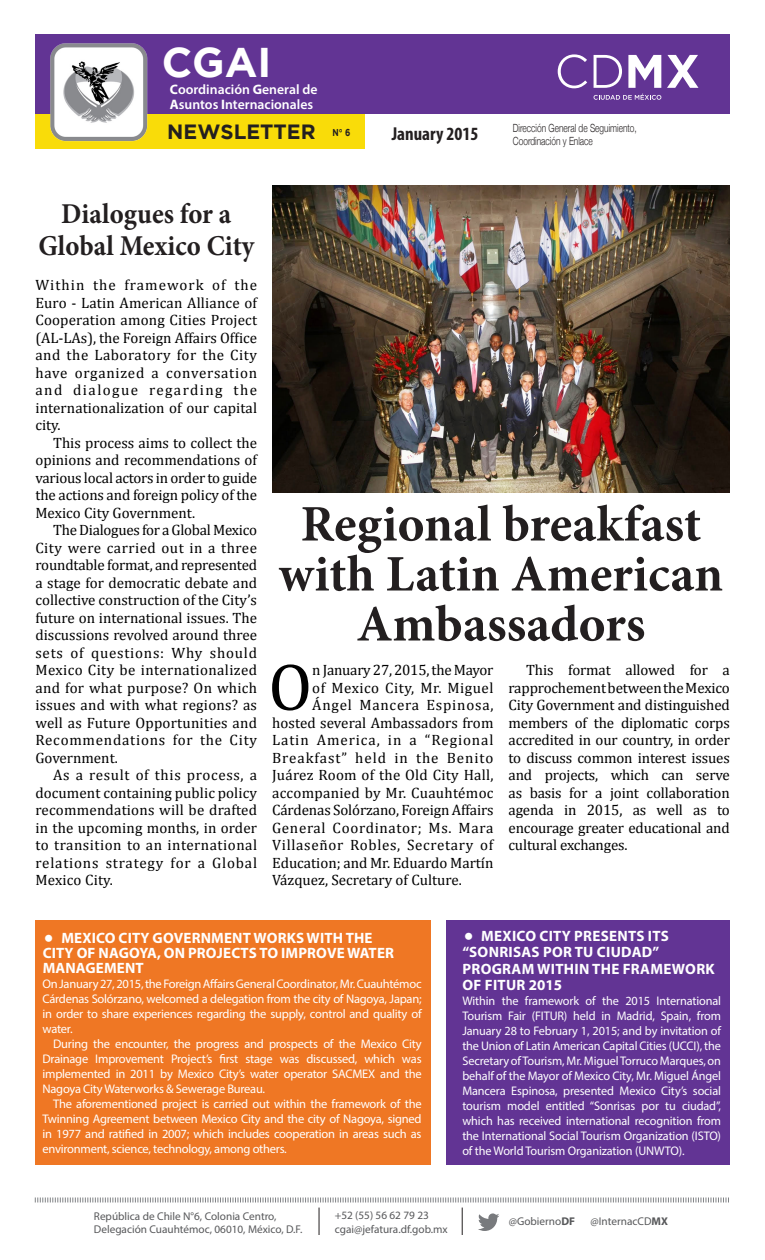
<style>
.page{position:relative;width:765px;height:1260px;background:#fff}
.page>*{position:absolute;margin:0;border:0;box-sizing:border-box;transform-origin:0 0}
.t1{font:67.5px "Cambria";color:#000}
.t2{font:700 51.25px/50px "Minion Pro";color:#231f20;text-align:center}
.t3{font:700 41.5px "Gotham";color:#fff}
.t4{font:700 28.75px/31.2px "Minion Pro";letter-spacing:.005em;color:#231f20;text-align:center;scale:.93 1}
.t5{font:700 20.62px "Gotham";color:#231f20}
.t6{font:700 condensed 18.75px "Myriad Pro";color:#231f20}
.t7{font:15px/17.5px "Cambria";letter-spacing:.005em;color:#000;text-align:justify}
.t8{font:700 15px/16.2px "Myriad Pro";letter-spacing:.01em;color:#fff}
.t9{font:15px "Cambria";letter-spacing:.045em;color:#000}
.t10{font:15px "Cambria";letter-spacing:.06em;color:#000}
.t11{font:15px "Cambria";letter-spacing:-.02em;color:#000}
.t12{font:15px "Cambria";letter-spacing:.035em;color:#000}
.t13{font:15px "Cambria";letter-spacing:.05em;color:#000}
.t14{font:600 13.75px "Myriad Pro";color:#fff}
.t15{font:12.5px/15px "Myriad Pro";letter-spacing:-.02em;color:#fff;text-align:justify}
.t16{font:11.25px "Myriad Pro";color:#57585a}
.t17{font:300 11.25px/13.5px "Helvetica Neue";color:#231f20;scale:.74 1}
.t18{font:700 10px "Gotham";color:#231f20;scale:.8 1}
.s1{font-weight:700}
</style>
<div class="page">
<svg style="left:34px;top:1197px;width:695px;height:38px"></svg>
<img style="left:272px;top:185px;width:458px;height:308px">
<div style="left:446px;top:920px;width:284px;height:245px;background:#623494"></div>
<div style="left:35px;top:920px;width:396px;height:245px;background:#ef7724"></div>
<div style="left:35px;top:114px;width:330px;height:35px;background:#f9dc09"></div>
<div style="left:35px;top:34px;width:695px;height:80px;background:#623494"></div>
<img style="left:50px;top:43px;width:98px;height:98px">
<svg style="left:594px;top:94px;width:67px;height:6px"></svg>
<svg style="left:558px;top:54px;width:29px;height:34px"></svg>
<svg style="left:594px;top:55px;width:28px;height:33px"></svg>
<svg style="left:628px;top:55px;width:33px;height:33px"></svg>
<svg style="left:667px;top:55px;width:32px;height:33px"></svg>
<p class="t3" style="left:162px;top:38px;width:111px">CGAI</p>
<p class="t14" style="left:170px;top:80px;width:149px"><span class="s1">C</span>oordinación <span class="s1">G</span>eneral de</p>
<p class="t14" style="left:170px;top:95px;width:145px"><span class="s1">A</span>suntos <span class="s1">I</span>nternacionales</p>
<p class="t5" style="left:167px;top:119px;width:150px">NEWSLETTER</p>
<p class="t18" style="left:333px;top:127px;width:24px">N° 6</p>
<p class="t6" style="left:392px;top:122px;width:88px">January 2015</p>
<p class="t17" style="left:513px;top:121px;width:169px">Dirección General de Seguimiento,<br>Coordinación y Enlace</p>
<p class="t4" style="left:38px;top:198px;width:233px">Dialogues for a<br>Global Mexico City</p>
<p class="t7" style="left:35px;top:276px;width:223px">Within the framework of the Euro - Latin American Alliance of Cooperation among Cities Project (AL-LAs), the Foreign Affairs Office and the Laboratory for the City have organized a conversation and dialogue regarding the internationalization of our capital city.</p>
<p class="t7" style="left:35px;top:434px;width:223px;text-indent:18px">This process aims to collect the opinions and recommendations of various local actors in order to guide the actions and foreign policy of the Mexico City Government.</p>
<p class="t7" style="left:35px;top:521px;width:223px;text-indent:18px">The Dialogues for a Global Mexico City were carried out in a three roundtable format, and represented a stage for democratic debate and collective construction of the City’s future on international issues. The discussions revolved around three sets of questions: Why should Mexico City be internationalized and for what purpose? On which issues and with what regions? as well as Future Opportunities and Recommendations for the City Government.</p>
<p class="t7" style="left:35px;top:766px;width:223px;text-indent:18px">As a result of this process, a document containing public policy recommendations will be drafted in the upcoming months, in order to transition to an international relations strategy for a Global Mexico City.</p>
<p class="t2" style="left:279px;top:499px;width:446px">Regional breakfast with Latin American<br>Ambassadors</p>
<p class="t1" style="left:268px;top:647px;width:46px">O</p>
<p class="t11" style="left:312px;top:661px;width:183px">n January 27, 2015, the Mayor</p>
<p class="t12" style="left:312px;top:679px;width:183px">of Mexico City, Mr. Miguel</p>
<p class="t13" style="left:312px;top:696px;width:183px">Ángel Mancera Espinosa,</p>
<p class="t7" style="left:272px;top:714px;width:223px">hosted several Ambassadors from</p>
<p class="t10" style="left:272px;top:731px;width:223px">Latin America, in a “Regional</p>
<p class="t10" style="left:272px;top:749px;width:223px">Breakfast” held in the Benito</p>
<p class="t7" style="left:272px;top:766px;width:223px">Juárez Room of the Old City Hall,</p>
<p class="t7" style="left:272px;top:784px;width:223px">accompanied by Mr. Cuauhtémoc</p>
<p class="t7" style="left:272px;top:801px;width:223px">Cárdenas Solórzano, Foreign Affairs</p>
<p class="t9" style="left:272px;top:819px;width:223px">General Coordinator; Ms. Mara</p>
<p class="t9" style="left:272px;top:836px;width:223px">Villaseñor Robles, Secretary of</p>
<p class="t7" style="left:272px;top:854px;width:223px">Education; and Mr. Eduardo Martín</p>
<p class="t7" style="left:272px;top:871px;width:191px">Vázquez, Secretary of Culture.</p>
<p class="t7" style="left:509px;top:661px;width:223px;text-indent:18px">This format allowed for a rapprochement between the Mexico City Government and distinguished members of the diplomatic corps accredited in our country, in order to discuss common interest issues and projects, which can serve as basis for a joint collaboration agenda in 2015, as well as to encourage greater educational and cultural exchanges.</p>
<p class="t8" style="left:43px;top:930px;width:353px;line-height:15px;text-indent:19px">MEXICO CITY GOVERNMENT WORKS WITH THE<br>CITY OF NAGOYA, ON PROJECTS TO IMPROVE WATER<br>MANAGEMENT</p>
<p class="t15" style="left:43px;top:976px;width:381px">On January 27, 2015, the Foreign Affairs General Coordinator, Mr. Cuauhtémoc Cárdenas Solórzano, welcomed a delegation from the city of Nagoya, Japan; in order to share experiences regarding the supply, control and quality of water.</p>
<p class="t15" style="left:43px;top:1036px;width:381px;text-indent:11px">During the encounter, the progress and prospects of the Mexico City Drainage Improvement Project’s first stage was discussed, which was implemented in 2011 by Mexico City’s water operator SACMEX and the Nagoya City Waterworks &amp; Sewerage Bureau.</p>
<p class="t15" style="left:43px;top:1096px;width:381px;text-indent:11px">The aforementioned project is carried out within the framework of the Twinning Agreement between Mexico City and the city of Nagoya, signed in 1977 and ratified in 2007; which includes cooperation in areas such as environment, science, technology, among others.</p>
<p class="t8" style="left:462px;top:927px;width:254px;text-indent:19px">MEXICO CITY PRESENTS ITS “SONRISAS POR TU CIUDAD”<br>PROGRAM WITHIN THE FRAMEWORK<br>OF FITUR 2015</p>
<p class="t15" style="left:462px;top:993px;width:260px">Within the framework of the 2015 International Tourism Fair (FITUR) held in Madrid, Spain, from January 28 to February 1, 2015; and by invitation of the Union of Latin American Capital Cities (UCCI), the Secretary of Tourism, Mr. Miguel Torruco Marques, on behalf of the Mayor of Mexico City, Mr. Miguel Ángel Mancera Espinosa, presented Mexico City’s social tourism model entitled “Sonrisas por tu ciudad”, which has received international recognition from the International Social Tourism Organization (ISTO) of the World Tourism Organization (UNWTO).</p>
<p class="t16" style="left:94px;top:1209px;width:184px">República de Chile N°6, Colonia Centro,</p>
<p class="t16" style="left:94px;top:1222px;width:210px">Delegación Cuauhtémoc, 06010, México, D.F.</p>
<p class="t16" style="left:335px;top:1209px;width:96px">+52 (55) 56 62 79 23</p>
<p class="t16" style="left:335px;top:1222px;width:115px">cgai@jefatura.df.gob.mx</p>
<p class="t16" style="left:509px;top:1214px;width:68px">@Gobierno<span class="s1">DF</span></p>
<p class="t16" style="left:591px;top:1214px;width:79px">@InternacCD<span class="s1">MX</span></p>
</div>
